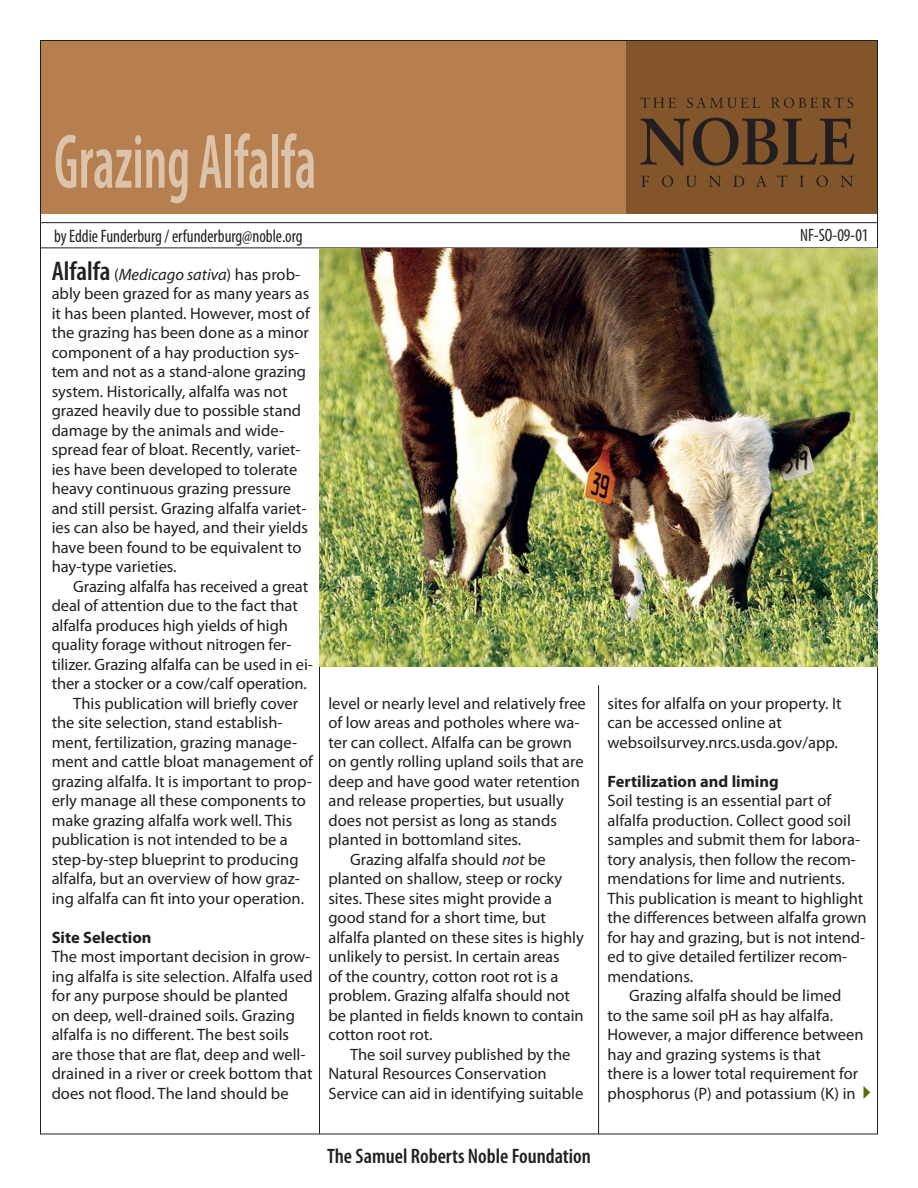
<style>
.page{position:relative;width:918px;height:1188px;background:#fff}
.page>*{position:absolute;margin:0;border:0;box-sizing:border-box;transform-origin:0 0}
.t1{font:600 condensed 77.7px "Myriad Pro";color:#ddc3aa;scale:.69 1}
.t2{font:600 condensed 21px "Myriad Pro";color:#231f20}
.t3{font:condensed 18px "Myriad Pro";color:#231f20;scale:.95 1}
.t4{font:16.5px/19.5px "Myriad Pro";color:#231f20}
.t5{font:700 16.5px "Myriad Pro";color:#231f20}
.s1{font-weight:600;font-stretch:condensed;font-size:27px}
.s2{font-style:italic}
</style>
<div class="page">
<div style="left:625px;top:40px;width:252px;height:174px;background:#82552a"></div>
<div style="left:41px;top:40px;width:585px;height:174px;background:#b67f4f"></div>
<hr style="left:40px;top:248px;width:838px;height:1px;background:#231f20">
<hr style="left:40px;top:222px;width:838px;height:1px;background:#231f20">
<svg style="left:641px;top:97px;width:35px;height:11px"></svg>
<svg style="left:687px;top:97px;width:73px;height:11px"></svg>
<svg style="left:771px;top:97px;width:82px;height:11px"></svg>
<svg style="left:641px;top:118px;width:213px;height:48px"></svg>
<svg style="left:641px;top:176px;width:8px;height:11px"></svg>
<svg style="left:662px;top:176px;width:11px;height:11px"></svg>
<svg style="left:686px;top:176px;width:11px;height:11px"></svg>
<svg style="left:708px;top:176px;width:13px;height:11px"></svg>
<svg style="left:733px;top:176px;width:11px;height:11px"></svg>
<svg style="left:756px;top:175px;width:11px;height:12px"></svg>
<svg style="left:777px;top:175px;width:11px;height:12px"></svg>
<svg style="left:799px;top:176px;width:5px;height:11px"></svg>
<svg style="left:816px;top:176px;width:12px;height:11px"></svg>
<svg style="left:840px;top:176px;width:13px;height:11px"></svg>
<hr style="left:598px;top:685px;width:1px;height:449px;background:#231f20">
<hr style="left:319px;top:248px;width:1px;height:886px;background:#231f20">
<img style="left:320px;top:248px;width:557px;height:418px">
<h1 class="t1" style="left:54px;top:114px;width:382px">Grazing Alfalfa</h1>
<p class="t3" style="left:54px;top:225px;width:263px">by Eddie Funderburg / erfunderburg@noble.org</p>
<p class="t3" style="left:800px;top:224px;width:74px">NF-SO-09-01</p>
<p class="t4" style="left:52px;top:264px;width:260px"><span class="s1">Alfalfa</span> (<span class="s2">Medicago sativa</span>) has prob&shy;ably been grazed for as many years as it has been planted. However, most of the grazing has been done as a minor component of a hay production sys&shy;tem and not as a stand-alone grazing system. Historically, alfalfa was not grazed heavily due to possible stand damage by the animals and wide&shy;spread fear of bloat. Recently, variet&shy;ies have been developed to tolerate heavy continuous grazing pressure and still persist. Grazing alfalfa variet&shy;ies can also be hayed, and their yields have been found to be equivalent to hay-type varieties.</p>
<p class="t4" style="left:73px;top:576px;width:236px">Grazing alfalfa has received a great</p>
<p class="t4" style="left:52px;top:596px;width:248px">deal of attention due to the fact that</p>
<p class="t4" style="left:52px;top:615px;width:238px">alfalfa produces high yields of high</p>
<p class="t4" style="left:52px;top:635px;width:241px">quality forage without nitrogen fer-</p>
<p class="t4" style="left:52px;top:654px;width:263px">tilizer. Grazing alfalfa can be used in ei-</p>
<p class="t4" style="left:52px;top:674px;width:257px">ther a stocker or a cow/calf operation.</p>
<p class="t4" style="left:73px;top:693px;width:226px">This publication will briefly cover</p>
<p class="t4" style="left:52px;top:713px;width:232px">the site selection, stand establish-</p>
<p class="t4" style="left:52px;top:732px;width:247px">ment, fertilization, grazing manage-</p>
<p class="t4" style="left:52px;top:752px;width:263px">ment and cattle bloat management of</p>
<p class="t4" style="left:52px;top:771px;width:262px">grazing alfalfa. It is important to prop-</p>
<p class="t4" style="left:52px;top:791px;width:256px">erly manage all these components to</p>
<p class="t4" style="left:52px;top:810px;width:242px">make grazing alfalfa work well. This</p>
<p class="t4" style="left:52px;top:830px;width:238px">publication is not intended to be a</p>
<p class="t4" style="left:52px;top:849px;width:248px">step-by-step blueprint to producing</p>
<p class="t4" style="left:52px;top:869px;width:250px">alfalfa, but an overview of how graz-</p>
<p class="t4" style="left:52px;top:888px;width:254px">ing alfalfa can fit into your operation.</p>
<p class="t5" style="left:52px;top:926px;width:101px">Site Selection</p>
<p class="t4" style="left:52px;top:947px;width:263px">The most important decision in grow&shy;ing alfalfa is site selection. Alfalfa used for any purpose should be planted<br>on deep, well-drained soils. Grazing alfalfa is no different. The best soils are those that are flat, deep and well&shy;drained in a river or creek bottom that does not flood. The land should be</p>
<p class="t4" style="left:328px;top:693px;width:259px">level or nearly level and relatively free</p>
<p class="t4" style="left:328px;top:713px;width:253px">of low areas and potholes where wa-</p>
<p class="t4" style="left:328px;top:732px;width:245px">ter can collect. Alfalfa can be grown</p>
<p class="t4" style="left:328px;top:752px;width:257px">on gently rolling upland soils that are</p>
<p class="t4" style="left:328px;top:771px;width:253px">deep and have good water retention</p>
<p class="t4" style="left:328px;top:791px;width:237px">and release properties, but usually</p>
<p class="t4" style="left:328px;top:810px;width:230px">does not persist as long as stands</p>
<p class="t4" style="left:328px;top:830px;width:194px">planted in bottomland sites.</p>
<p class="t4" style="left:350px;top:849px;width:197px">Grazing alfalfa should <span class="s2">not</span> be</p>
<p class="t4" style="left:328px;top:869px;width:235px">planted on shallow, steep or rocky</p>
<p class="t4" style="left:328px;top:888px;width:225px">sites. These sites might provide a</p>
<p class="t4" style="left:328px;top:908px;width:219px">good stand for a short time, but</p>
<p class="t4" style="left:328px;top:927px;width:257px">alfalfa planted on these sites is highly</p>
<p class="t4" style="left:328px;top:947px;width:233px">unlikely to persist. In certain areas</p>
<p class="t4" style="left:328px;top:966px;width:231px">of the country, cotton root rot is a</p>
<p class="t4" style="left:328px;top:986px;width:243px">problem. Grazing alfalfa should not</p>
<p class="t4" style="left:328px;top:1005px;width:257px">be planted in fields known to contain</p>
<p class="t4" style="left:328px;top:1025px;width:106px">cotton root rot.</p>
<p class="t4" style="left:350px;top:1044px;width:222px">The soil survey published by the</p>
<p class="t4" style="left:328px;top:1064px;width:220px">Natural Resources Conservation</p>
<p class="t4" style="left:328px;top:1083px;width:256px">Service can aid in identifying suitable</p>
<p class="t4" style="left:608px;top:693px;width:236px">sites for alfalfa on your property. It can be accessed online at websoilsurvey.nrcs.usda.gov/app.</p>
<p class="t5" style="left:608px;top:771px;width:173px">Fertilization and liming</p>
<p class="t4" style="left:608px;top:791px;width:225px">Soil testing is an essential part of</p>
<p class="t4" style="left:608px;top:810px;width:245px">alfalfa production. Collect good soil</p>
<p class="t4" style="left:608px;top:830px;width:254px">samples and submit them for labora-</p>
<p class="t4" style="left:608px;top:849px;width:250px">tory analysis, then follow the recom-</p>
<p class="t4" style="left:608px;top:869px;width:239px">mendations for lime and nutrients.</p>
<p class="t4" style="left:608px;top:888px;width:257px">This publication is meant to highlight</p>
<p class="t4" style="left:608px;top:908px;width:261px">the differences between alfalfa grown</p>
<p class="t4" style="left:608px;top:927px;width:259px">for hay and grazing, but is not intend-</p>
<p class="t4" style="left:608px;top:947px;width:241px">ed to give detailed fertilizer recom-</p>
<p class="t4" style="left:608px;top:966px;width:87px">mendations.</p>
<p class="t4" style="left:629px;top:986px;width:214px">Grazing alfalfa should be limed</p>
<p class="t4" style="left:608px;top:1005px;width:227px">to the same soil pH as hay alfalfa.</p>
<p class="t4" style="left:608px;top:1025px;width:258px">However, a major difference between</p>
<p class="t4" style="left:608px;top:1044px;width:215px">hay and grazing systems is that</p>
<p class="t4" style="left:608px;top:1064px;width:252px">there is a lower total requirement for</p>
<p class="t4" style="left:608px;top:1083px;width:250px">phosphorus (P) and potassium (K) in</p>
<p class="t2" style="left:327px;top:1143px;width:265px">The Samuel Roberts Noble Foundation</p>
</div>
